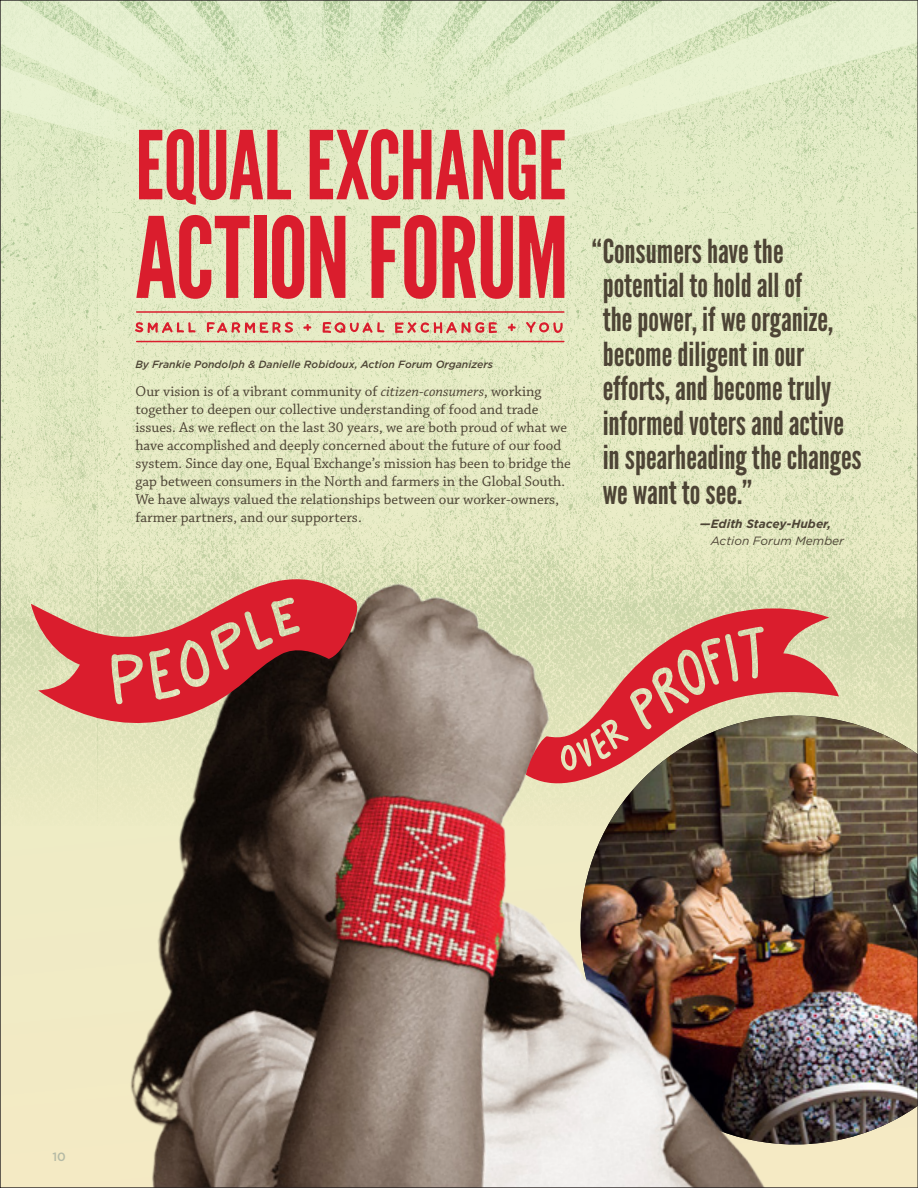
<style>
.page{position:relative;width:918px;height:1188px;background:#fff}
.page>*{position:absolute;margin:0;border:0;box-sizing:border-box;transform-origin:0 0}
.article_title{font:111.6px "League Gothic";letter-spacing:-.015em;color:#da1d2d}
.article_title-2{font:94.5px "League Gothic";letter-spacing:-.015em;color:#da1d2d}
.introblock_p{font:33px/34.5px "League Gothic";color:#4d4435}
.body_p_first{font:15px/18px "Chaparral Pro";color:#4d4435}
.introblock_p-2{font:italic 700 12px/16.5px "Gotham";color:#4d4435}
.t1{font:500 12px "Gotham";color:#b5baa5}
.article_author{font:italic 500 10.5px "Gotham";color:#4d4435}
.s1{font-style:italic}
.s2{font-weight:400}
</style>
<div class="page">
<img style="left:0;top:0;width:917px;height:1188px">
<hr style="left:917px;top:0;width:1px;height:1188px;background:#231f20">
<p class="article_title-2" style="left:135px;top:109px;width:433px">EQUAL EXCHANGE</p>
<p class="article_title" style="left:135px;top:192px;width:435px">ACTION FORUM</p>
<p class="article_author" style="left:135px;top:358px;width:359px">By Frankie Pondolph &amp; Danielle Robidoux, Action Forum Organizers</p>
<p class="body_p_first" style="left:135px;top:383px;width:437px">Our vision is of a vibrant community of <span class="s1">citizen-consumers</span>, working together to deepen our collective understanding of food and trade issues. As we reflect on the last 30 years, we are both proud of what we have accomplished and deeply concerned about the future of our food system. Since day one, Equal Exchange’s mission has been to bridge the gap between consumers in the North and farmers in the Global South.<br>We have always valued the relationships between our worker-owners, farmer partners, and our supporters.</p>
<p class="introblock_p" style="left:603px;top:234px;width:260px;text-indent:-11px">“Consumers have the potential to hold all of<br>the power, if we organize, become diligent in our efforts, and become truly informed voters and active in spearheading the changes we want to see.”</p>
<p class="introblock_p-2" style="left:711px;top:515px;width:135px;text-indent:-11px">—Edith Stacey-Huber,<br><span class="s2">Action Forum Member</span></p>
<p class="t1" style="left:52px;top:1149px;width:15px">10</p>
</div>
